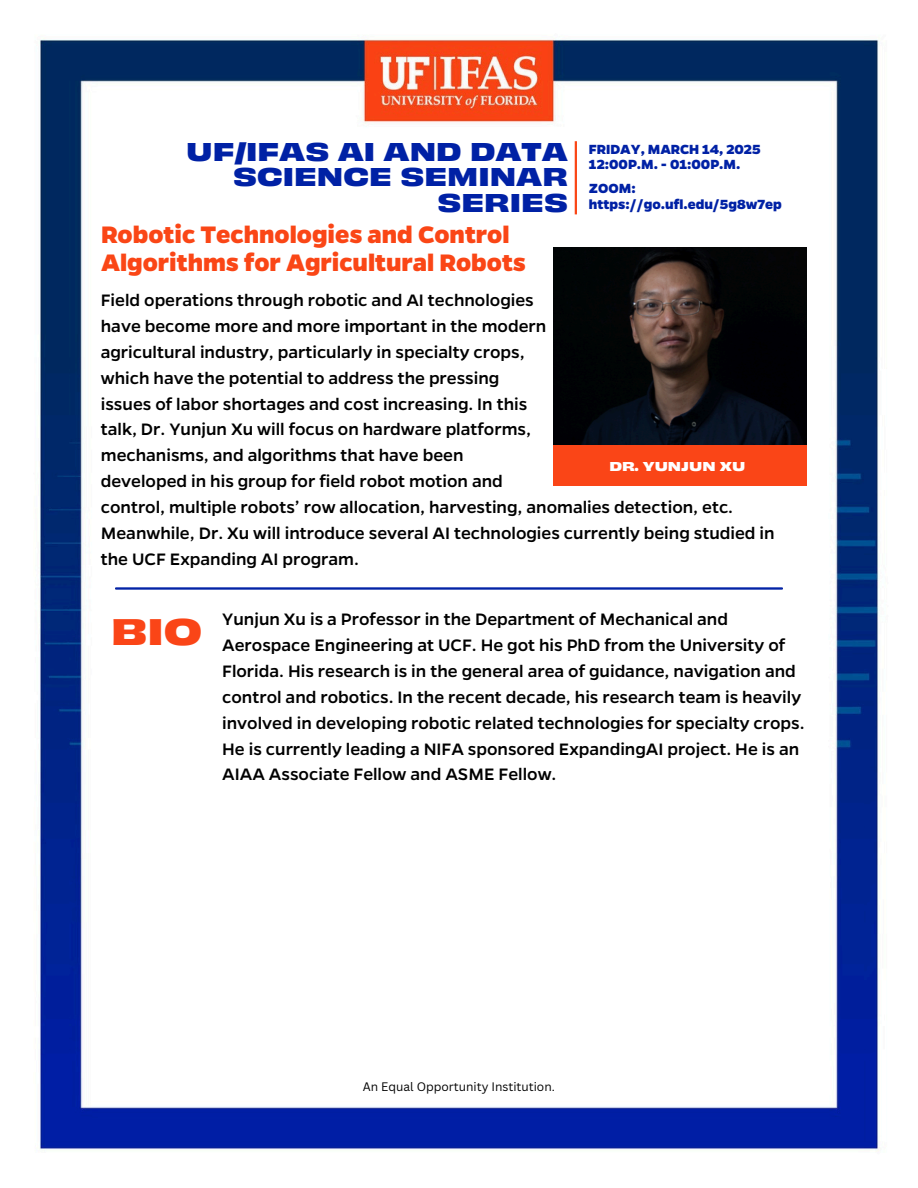
<style>
.page{position:relative;width:918px;height:1188px;background:#fff}
.page>*{position:absolute;margin:0;border:0;box-sizing:border-box;transform-origin:0 0}
.t1{font:700 expanded 34.5px "Obviously";color:#fa4517}
.t2{font:800 27px/28.2px "Gentona";color:#fa4616}
.t3{font:700 expanded 24px/25.8px "Obviously";color:#0021a5;text-align:right}
.t4{font:500 18.75px/25.8px "Gentona";color:#000}
.t5{font:800 15px/14.7px "Gentona";color:#0021a5}
.t6{font:12px "Canva Sans";color:#000}
.t7{font:700 expanded 12px "Obviously";color:#fff}
</style>
<div class="page">
<img style="left:40px;top:39px;width:840px;height:1113px">
<img style="left:116px;top:588px;width:667px;height:2px">
<img style="left:553px;top:247px;width:253px;height:198px">
<div style="left:553px;top:445px;width:254px;height:41px;background:#fa4517"></div>
<hr style="left:575px;top:141px;width:2px;height:73px;background:#fa4616">
<h5 class="t3" style="left:186px;top:135px;width:383px">UF/IFAS AI AND DATA<br>SCIENCE SEMINAR<br>SERIES</h5>
<p class="t2" style="left:101px;top:219px;width:426px">Robotic Technologies and Control<br>Algorithms for Agricultural Robots</p>
<h3 class="t5" style="left:589px;top:141px;width:173px">FRIDAY, MARCH 14, 2025<br>12:00P.M. - 01:00P.M.</h3>
<p class="t5" style="left:589px;top:179px;width:194px;line-height:16.8px">ZOOM: https://go.ufl.edu/5g8w7ep</p>
<p class="t4" style="left:101px;top:286px;width:675px">Field operations through robotic and AI technologies<br>have become more and more important in the modern<br>agricultural industry, particularly in specialty crops,<br>which have the potential to address the pressing<br>issues of labor shortages and cost increasing. In this<br>talk, Dr. Yunjun Xu will focus on hardware platforms,<br>mechanisms, and algorithms that have been<br>developed in his group for field robot motion and<br>control, multiple robots’ row allocation, harvesting, anomalies detection, etc.<br>Meanwhile, Dr. Xu will introduce several AI technologies currently being studied in the UCF Expanding AI program.</p>
<h6 class="t7" style="left:609px;top:455px;width:137px">DR. YUNJUN XU</h6>
<p class="t1" style="left:111px;top:600px;width:92px">BIO</p>
<h4 class="t4" style="left:222px;top:605px;width:584px">Yunjun Xu is a Professor in the Department of Mechanical and Aerospace Engineering at UCF. He got his PhD from the University of Florida. His research is in the general area of guidance, navigation and control and robotics. In the recent decade, his research team is heavily involved in developing robotic related technologies for specialty crops.<br>He is currently leading a NIFA sponsored ExpandingAI project. He is an AIAA Associate Fellow and ASME Fellow.</h4>
<h2 class="t6" style="left:363px;top:1078px;width:194px">An Equal Opportunity Institution.</h2>
</div>
